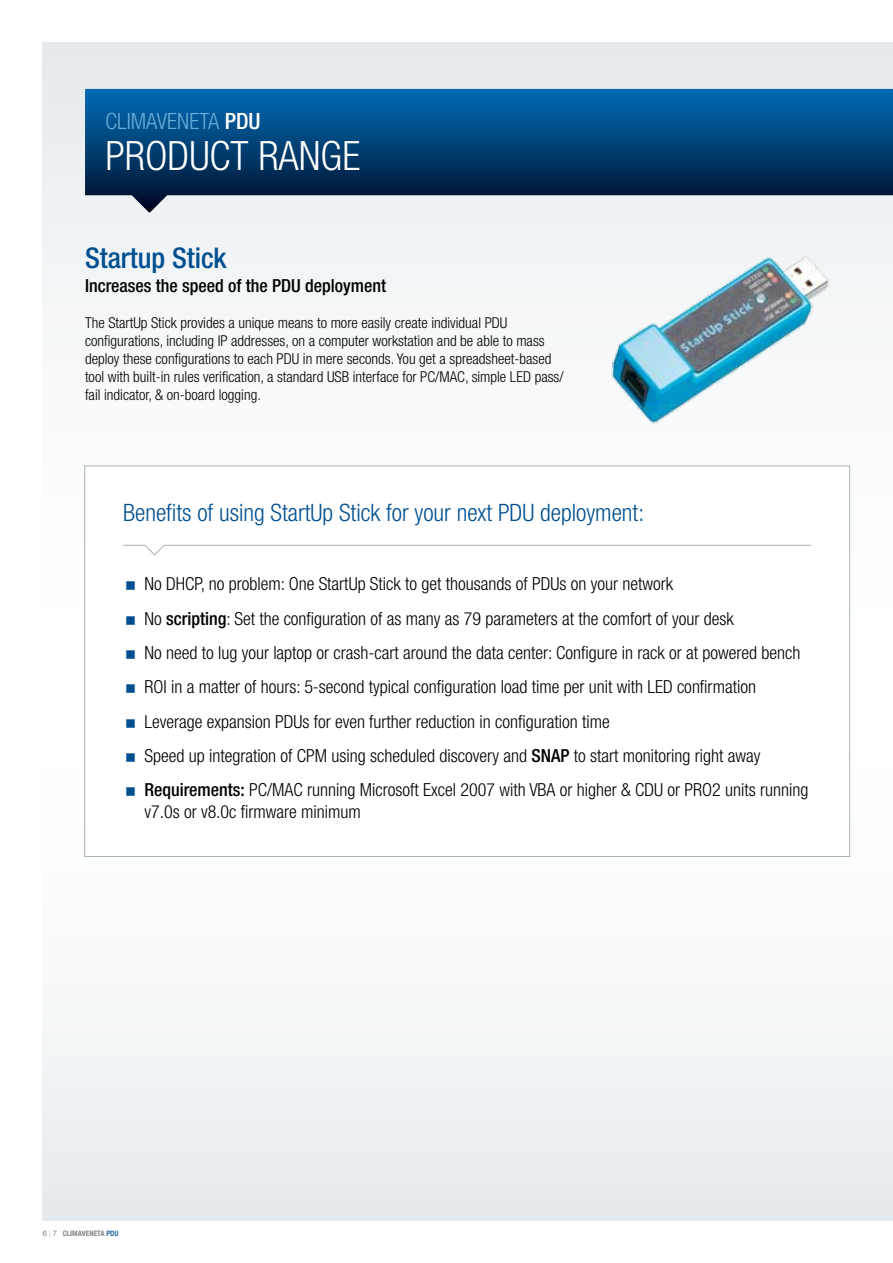
<style>
.page{position:relative;width:893px;height:1263px;background:#fff}
.page>*{position:absolute;margin:0;border:0;box-sizing:border-box;transform-origin:0 0}
.t1{font:300 condensed 40.5px "Helvetica Neue LT Std";color:#fff}
.t2{font:500 condensed 28.5px "Helvetica Neue LT Std";color:#005091}
.t3{font:300 condensed 24px "Helvetica Neue LT Std";color:#005091}
.t4{font:300 condensed 22.5px "Helvetica Neue LT Std";color:#6aacda}
.t5{font:300 condensed 18px/34.3px "Helvetica Neue LT Std";color:#000}
.t6{font:500 condensed 18px "Helvetica Neue LT Std";color:#000}
.t7{font:300 condensed 15px/18px "Helvetica Neue LT Std";color:#000}
.t8{font:700 condensed 7.5px "Helvetica Neue LT Std";color:#818689}
.s1{font-weight:500;color:#fff}
.s2{font-weight:500}
.s3{font-weight:300;font-stretch:normal;color:#58585a}
.s4{font-weight:300;font-stretch:normal;color:#b1b3b4}
.s5{color:#2969a3}
</style>
<div class="page">
<div style="left:43px;top:43px;width:850px;height:1177px;background:linear-gradient(to right,#f3f5f7,#f2f5f6)"></div>
<svg style="left:85px;top:89px;width:808px;height:123px;background:#1f5988"></svg>
<img style="left:578px;top:248px;width:284px;height:183px">
<div style="left:84px;top:465px;width:766px;height:392px;background:#fff;border:1px solid #aab0b3"></div>
<svg style="left:123px;top:544px;width:689px;height:12px"></svg>
<p class="t4" style="left:105px;top:108px;width:157px">CLIMAVENETA <span class="s1">PDU</span></p>
<h1 class="t1" style="left:105px;top:132px;width:41px">Product</h1>
<h1 class="t1" style="left:258px;top:132px;width:21px">range</h1>
<h2 class="t2" style="left:85px;top:241px;width:143px">Startup Stick</h2>
<p class="t6" style="left:85px;top:275px;width:302px">Increases the speed of the PDU deployment</p>
<p class="t7" style="left:85px;top:314px;width:480px">The StartUp Stick provides a unique means to more easily create individual PDU configurations, including IP addresses, on a computer workstation and be able to mass deploy these configurations to each PDU in mere seconds. You get a spreadsheet-based tool with built-in rules verification, a standard USB interface for PC/MAC, simple LED pass/ fail indicator, &amp; on-board logging.</p>
<h3 class="t3" style="left:123px;top:498px;width:522px">Benefits of using StartUp Stick for your next PDU deployment:</h3>
<p class="t5" style="left:144px;top:567px;width:665px">No DHCP, no problem: One StartUp Stick to get thousands of PDUs on your network<br>No <span class="s2">scripting</span>: Set the configuration of as many as 79 parameters at the comfort of your desk<br>No need to lug your laptop or crash-cart around the data center: Configure in rack or at powered bench ROI in a matter of hours: 5-second typical configuration load time per unit with LED confirmation Leverage expansion PDUs for even further reduction in configuration time<br>Speed up integration of CPM using scheduled discovery and <span class="s2">SNAP</span> to start monitoring right away <span class="s2">Requirements:</span> PC/MAC running Microsoft Excel 2007 with VBA or higher &amp; CDU or PRO2 units running</p>
<p class="t5" style="left:144px;top:794px;width:218px">v7.0s or v8.0c firmware minimum</p>
<p class="t8" style="left:43px;top:1229px;width:77px"><span class="s3">6</span> <span class="s4">|</span> <span class="s3">7</span> CLIMAVENETA <span class="s5">PDU</span></p>
</div>
